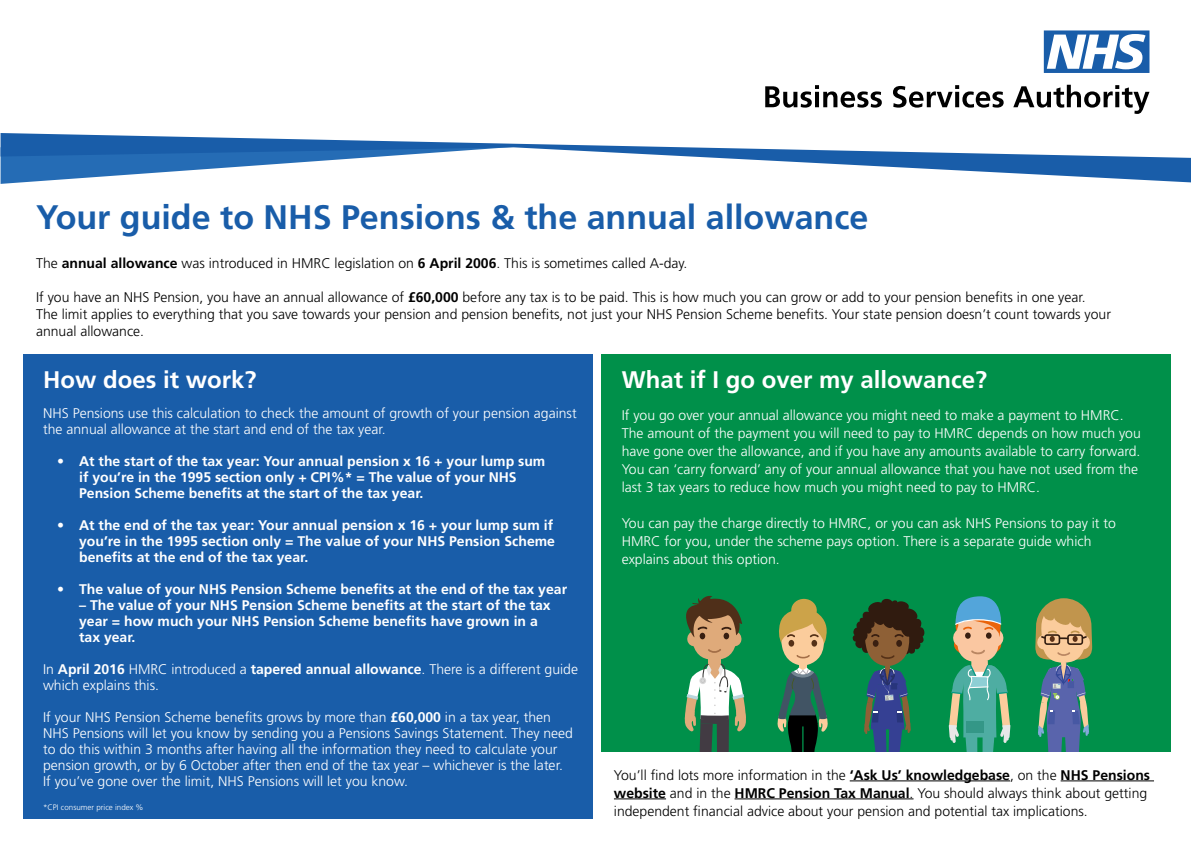
<style>
.page{position:relative;width:1191px;height:842px;background:#fff}
.page>*{position:absolute;margin:0;border:0;box-sizing:border-box;transform-origin:0 0}
.t1{font:700 34px "Frutiger LT Std";color:#195da9}
.t2{font:700 24px "Frutiger LT Std";color:#fff}
.t3{font:300 14px/16px "Frutiger LT Std";color:#fff}
.t4{font:300 14px/18px "Frutiger LT Std";color:#000}
.t5{font:700 14px/16px "Frutiger LT Std";color:#fff}
.t6{font:300 8px "Frutiger LT Std";color:#fff}
.s1{font-weight:700}
</style>
<div class="page">
<svg style="left:1px;top:133px;width:1190px;height:49px"></svg>
<svg style="left:765px;top:85px;width:117px;height:23px"></svg>
<svg style="left:893px;top:85px;width:110px;height:23px"></svg>
<svg style="left:1013px;top:85px;width:136px;height:29px"></svg>
<svg style="left:1043px;top:30px;width:106px;height:43px"></svg>
<div style="left:601px;top:354px;width:569px;height:397px;background:#00904a"></div>
<div style="left:23px;top:354px;width:569px;height:464px;background:#195da9"></div>
<hr style="left:849px;top:780px;width:161px;height:1px;background:#000">
<hr style="left:1060px;top:780px;width:94px;height:1px;background:#000">
<hr style="left:614px;top:798px;width:52px;height:1px;background:#000">
<hr style="left:734px;top:798px;width:179px;height:1px;background:#000">
<svg style="left:948px;top:596px;width:62px;height:155px"></svg>
<svg style="left:852px;top:598px;width:73px;height:153px"></svg>
<svg style="left:684px;top:596px;width:62px;height:155px"></svg>
<svg style="left:777px;top:611px;width:51px;height:140px"></svg>
<div style="left:791px;top:599px;width:26px;height:23px;background:#cca349;border-radius:50%"></div>
<svg style="left:1035px;top:598px;width:57px;height:153px"></svg>
<img style="left:874px;top:669px;width:26px;height:25px">
<p class="t1" style="left:36px;top:197px;width:833px">Your guide to NHS Pensions &amp; the annual allowance</p>
<p class="t4" style="left:36px;top:255px;width:653px">The <span class="s1">annual allowance</span> was introduced in HMRC legislation on <span class="s1">6 April 2006</span>. This is sometimes called A-day.</p>
<p class="t4" style="left:36px;top:288px;width:1051px">If you have an NHS Pension, you have an annual allowance of <span class="s1">£60,000</span> before any tax is to be paid. This is how much you can grow or add to your pension benefits in one year.</p>
<p class="t4" style="left:36px;top:305px;width:1076px">The limit applies to everything that you save towards your pension and pension benefits, not just your NHS Pension Scheme benefits. Your state pension doesn’t count towards your</p>
<p class="t4" style="left:36px;top:322px;width:110px">annual allowance.</p>
<p class="t2" style="left:43px;top:365px;width:215px">How does it work?</p>
<p class="t3" style="left:43px;top:406px;width:535px">NHS Pensions use this calculation to check the amount of growth of your pension against the annual allowance at the start and end of the tax year.</p>
<p class="t5" style="left:79px;top:454px;width:468px;text-indent:-22px">• At the start of the tax year: Your annual pension x 16 + your lump sum if you’re in the 1995 section only + CPI%* = The value of your NHS<br>Pension Scheme benefits at the start of the tax year.</p>
<p class="t5" style="left:79px;top:518px;width:477px;text-indent:-22px">• At the end of the tax year: Your annual pension x 16 + your lump sum if you’re in the 1995 section only = The value of your NHS Pension Scheme benefits at the end of the tax year.</p>
<p class="t5" style="left:57px;top:582px;width:511px">• The value of your NHS Pension Scheme benefits at the end of the tax year</p>
<p class="t5" style="left:79px;top:598px;width:473px">– The value of your NHS Pension Scheme benefits at the start of the tax year = how much your NHS Pension Scheme benefits have grown in a tax year.</p>
<p class="t3" style="left:43px;top:662px;width:536px">In <span class="s1">April 2016</span> HMRC introduced a <span class="s1">tapered annual allowance</span>. There is a different guide which explains this.</p>
<p class="t3" style="left:43px;top:710px;width:531px">If your NHS Pension Scheme benefits grows by more than <span class="s1">£60,000</span> in a tax year, then NHS Pensions will let you know by sending you a Pensions Savings Statement. They need to do this within 3 months after having all the information they need to calculate your pension growth, or by 6 October after then end of the tax year – whichever is the later.</p>
<p class="t3" style="left:43px;top:774px;width:366px">If you’ve gone over the limit, NHS Pensions will let you know.</p>
<p class="t2" style="left:621px;top:365px;width:367px">What if I go over my allowance?</p>
<p class="t3" style="left:621px;top:407px;width:520px;line-height:18px">If you go over your annual allowance you might need to make a payment to HMRC.<br>The amount of the payment you will need to pay to HMRC depends on how much you have gone over the allowance, and if you have any amounts available to carry forward.</p>
<p class="t3" style="left:621px;top:461px;width:518px;line-height:18px">You can ‘carry forward’ any of your annual allowance that you have not used from the last 3 tax years to reduce how much you might need to pay to HMRC.</p>
<p class="t3" style="left:621px;top:515px;width:496px;line-height:18px">You can pay the charge directly to HMRC, or you can ask NHS Pensions to pay it to<br>HMRC for you, under the scheme pays option. There is a separate guide which</p>
<p class="t3" style="left:621px;top:552px;width:159px">explains about this option.</p>
<p class="t4" style="left:614px;top:766px;width:538px">You’ll find lots more information in the <span class="s1">‘Ask Us’ knowledgebase</span>, on the <span class="s1">NHS Pensions website</span> and in the <span class="s1">HMRC Pension Tax Manual</span>. You should always think about getting independent financial advice about your pension and potential tax implications.</p>
<p class="t6" style="left:43px;top:803px;width:102px">*CPI consumer price index %</p>
</div>
